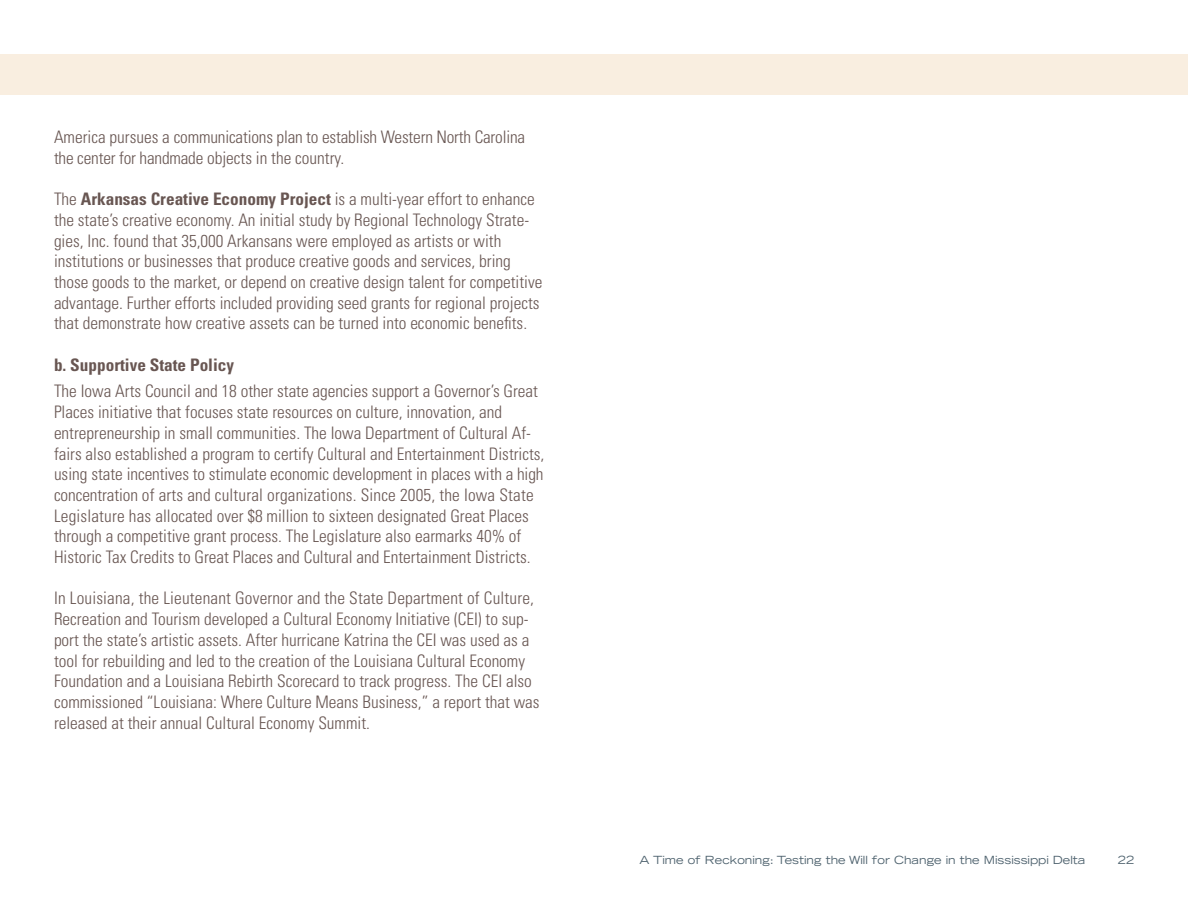
<style>
.page{position:relative;width:1188px;height:918px;background:#fff}
.page>*{position:absolute;margin:0;border:0;box-sizing:border-box;transform-origin:0 0}
.t1{font:300 condensed 17.25px/20.7px "Univers";color:#685652}
.t2{font:700 condensed 17.25px "Univers";color:#685652}
.t3{font:expanded 11.25px "Trade Gothic LH";color:#4e626e}
.s1{font-weight:700}
</style>
<div class="page">
<div style="left:0;top:55px;width:1188px;height:40px;background:#f9eee0"></div>
<p class="t1" style="left:54px;top:127px;width:473px">America pursues a communications plan to establish Western North Carolina the center for handmade objects in the country.</p>
<p class="t1" style="left:54px;top:189px;width:490px">The <span class="s1">Arkansas Creative Economy Project</span> is a multi-year effort to enhance the state’s creative economy. An initial study by Regional Technology Strate&shy;gies, Inc. found that 35,000 Arkansans were employed as artists or with institutions or businesses that produce creative goods and services, bring those goods to the market, or depend on creative design talent for competitive advantage. Further efforts included providing seed grants for regional projects that demonstrate how creative assets can be turned into economic benefits.</p>
<p class="t2" style="left:54px;top:354px;width:182px">b. Supportive State Policy</p>
<p class="t1" style="left:54px;top:381px;width:492px">The Iowa Arts Council and 18 other state agencies support a Governor’s Great Places initiative that focuses state resources on culture, innovation, and entrepreneurship in small communities. The Iowa Department of Cultural Af&shy;fairs also established a program to certify Cultural and Entertainment Districts, using state incentives to stimulate economic development in places with a high concentration of arts and cultural organizations. Since 2005, the Iowa State Legislature has allocated over $8 million to sixteen designated Great Places through a competitive grant process. The Legislature also earmarks 40% of Historic Tax Credits to Great Places and Cultural and Entertainment Districts.</p>
<p class="t1" style="left:54px;top:588px;width:487px">In Louisiana, the Lieutenant Governor and the State Department of Culture, Recreation and Tourism developed a Cultural Economy Initiative (CEI) to sup&shy;port the state’s artistic assets. After hurricane Katrina the CEI was used as a tool for rebuilding and led to the creation of the Louisiana Cultural Economy Foundation and a Louisiana Rebirth Scorecard to track progress. The CEI also commissioned “Louisiana: Where Culture Means Business,” a report that was released at their annual Cultural Economy Summit.</p>
<p class="t3" style="left:640px;top:853px;width:447px">A Time of Reckoning: Testing the Will for Change in the Mississippi Delta</p>
<p class="t3" style="left:1118px;top:853px;width:18px">22</p>
</div>
